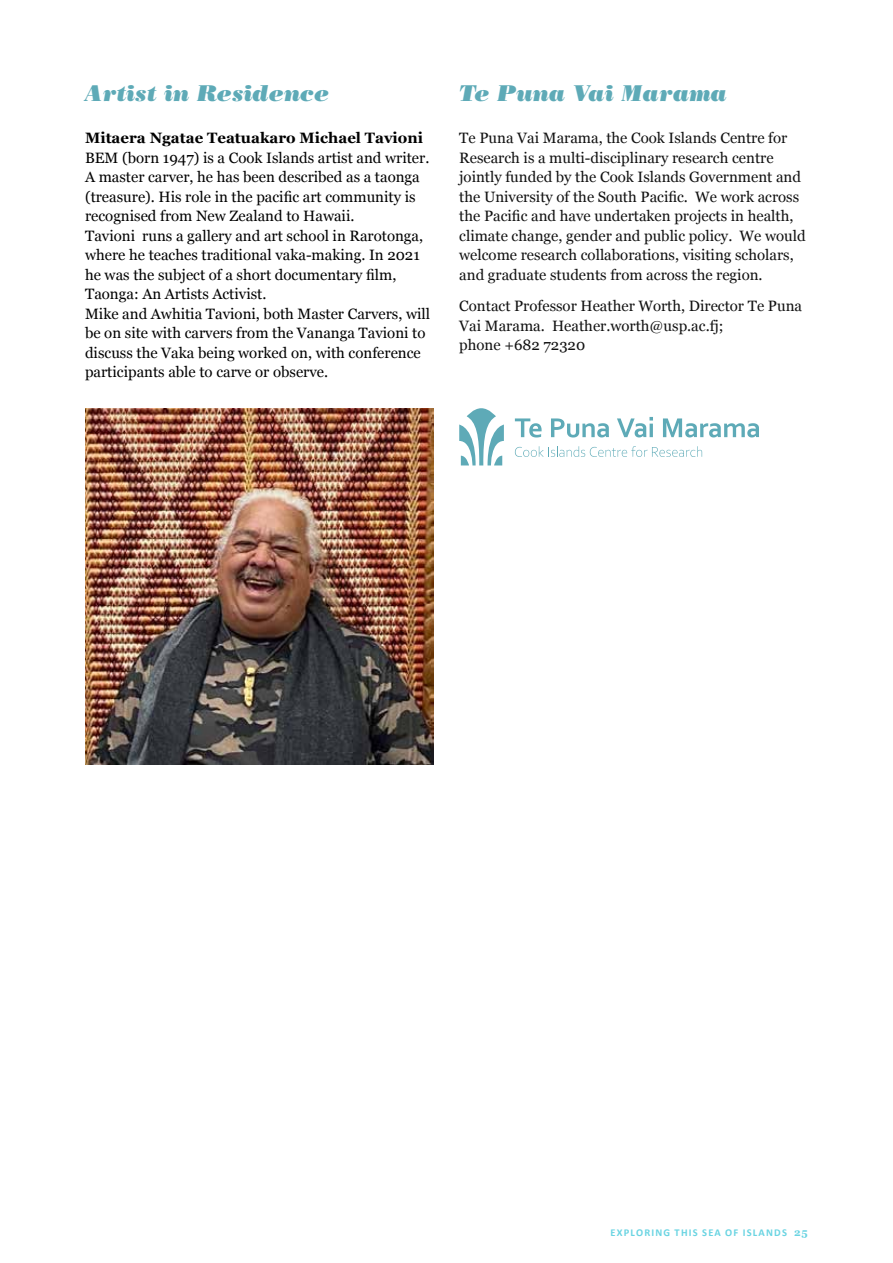
<style>
.page{position:relative;width:893px;height:1263px;background:#fff}
.page>*{position:absolute;margin:0;border:0;box-sizing:border-box;transform-origin:0 0}
.t1{font:italic 22.65px "Bodoni Std Poster";color:#5eaab7}
.t2{font:15px/19.5px "Georgia";color:#000}
.t3{font:15px/19.5px "Georgia";color:#111}
.t4{font:700 15px "Georgia";color:#000}
.t5{font:700 10.5px "Calibri";letter-spacing:.115em;color:#6ad4e2}
.s1{font-family:"Georgia"}
</style>
<div class="page">
<svg style="left:515px;top:418px;width:27px;height:19px"></svg>
<svg style="left:551px;top:418px;width:58px;height:20px"></svg>
<svg style="left:617px;top:417px;width:36px;height:20px"></svg>
<svg style="left:663px;top:418px;width:96px;height:19px"></svg>
<svg style="left:459px;top:408px;width:45px;height:57px"></svg>
<svg style="left:515px;top:446px;width:187px;height:11px"></svg>
<img style="left:85px;top:408px;width:349px;height:356px">
<h1 class="t1" style="left:85px;top:79px;width:246px">Artist in Residence</h1>
<h1 class="t1" style="left:459px;top:79px;width:269px">Te Puna Vai Marama</h1>
<p class="t4" style="left:85px;top:127px;width:340px">Mitaera Ngatae Teatuakaro Michael Tavioni</p>
<p class="t2" style="left:85px;top:147px;width:347px">BEM (born 1947) is a Cook Islands artist and writer.<br>A master carver, he has been described as a taonga (treasure). His role in the pacific art community is recognised from New Zealand to Hawaii.<br>Tavioni runs a gallery and art school in Rarotonga, where he teaches traditional vaka-making. In 2021 he was the subject of a short documentary film, Taonga: An Artists Activist.<br>Mike and Awhitia Tavioni, both Master Carvers, will be on site with carvers from the Vananga Tavioni to discuss the Vaka being worked on, with conference participants able to carve or observe.</p>
<p class="t3" style="left:459px;top:128px;width:348px">Te Puna Vai Marama, the Cook Islands Centre for Research is a multi-disciplinary research centre jointly funded by the Cook Islands Government and the University of the South Pacific. We work across the Pacific and have undertaken projects in health, climate change, gender and public policy. We would welcome research collaborations, visiting scholars, and graduate students from across the region.</p>
<p class="t3" style="left:459px;top:296px;width:344px">Contact Professor Heather Worth, Director Te Puna<br>Vai Marama. Heather.worth@usp.ac.fj;<br>phone +682 72320</p>
<p class="t5" style="left:610px;top:1225px;width:199px">EXPLORING THIS SEA OF ISLANDS <span class="s1">25</span></p>
</div>
